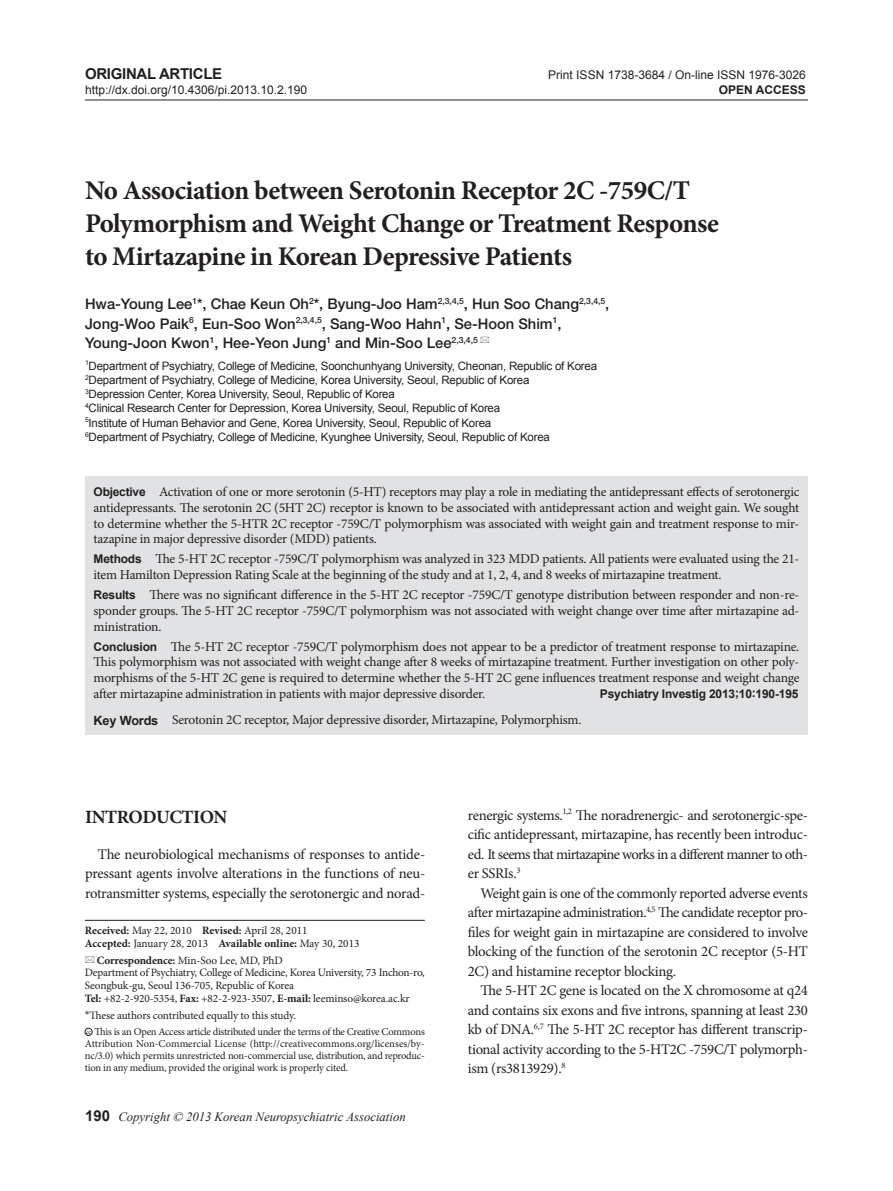
<style>
.page{position:relative;width:893px;height:1191px;background:#fff}
.page>*{position:absolute;margin:0;border:0;box-sizing:border-box;transform-origin:0 0}
.t1{font:700 27px/33px "Minion Pro";letter-spacing:-.02em;color:#231f20}
.t2{font:700 18.75px "Minion Pro";letter-spacing:-.02em;color:#231f20}
.t3{font:700 15px "Arial";letter-spacing:-.02em;color:#231f20}
.t4{font:14.7px/19.5px "Minion Pro";letter-spacing:-.025em;color:#231f20;text-align:justify}
.t5{font:500 14.7px/19.5px "Helvetica Neue LT Std";color:#231f20}
.t6{font:13.5px/15.8px "Minion Pro";letter-spacing:-.015em;color:#231f20;text-align:justify}
.t7{font:italic 12.75px "Times New Roman";color:#231f20}
.t8{font:12px "Arial";color:#231f20}
.t9{font:700 12px "Arial";letter-spacing:-.015em;color:#231f20}
.t10{font:11.55px/14.2px "Arial";letter-spacing:-.02em;color:#231f20}
.t11{font:11.25px/12.8px "Minion Pro";letter-spacing:-.015em;color:#231f20}
.t12{font:10.5px/12px "Minion Pro";letter-spacing:-.015em;color:#231f20;text-align:justify}
.s1{font-family:"Arial";font-weight:700;font-size:12px}
.s2{font-family:"Arial";font-weight:700;font-size:12.75px;color:#e1e2e4}
.s3{font-family:"Arial";font-weight:700;font-size:12.75px}
.s4{font-weight:700}
.s5{font-family:"Century Gothic"}
.s6{font-family:"Arial";font-weight:700;font-style:normal;font-size:15px}
</style>
<div class="page">
<div style="left:85px;top:476px;width:723px;height:259px;background:#e1e2e4"></div>
<hr style="left:85px;top:920px;width:340px;height:1px;background:#231f20">
<div style="left:85px;top:1028px;width:7px;height:7px;border:1px solid #231f20;border-radius:50%"></div>
<hr style="left:85px;top:100px;width:723px;height:1px;background:#231f20">
<p class="t3" style="left:85px;top:64px;width:139px">ORIGINAL ARTICLE</p>
<p class="t8" style="left:548px;top:67px;width:259px">Print ISSN 1738-3684 / On-line ISSN 1976-3026</p>
<p class="t8" style="left:85px;top:82px;width:224px">http://dx.doi.org/10.4306/pi.2013.10.2.190</p>
<p class="t9" style="left:719px;top:82px;width:88px">OPEN ACCESS</p>
<h1 class="t1" style="left:85px;top:173px;width:635px">No Association between Serotonin Receptor 2C -759C/T<br>Polymorphism and Weight Change or Treatment Response to Mirtazapine in Korean Depressive Patients</h1>
<p class="t5" style="left:85px;top:294px;width:526px">Hwa-Young Lee<sup>1</sup>*, Chae Keun Oh<sup>2</sup>*, Byung-Joo Ham<sup>2,3,4,5</sup>, Hun Soo Chang<sup>2,3,4,5</sup>,<br>Jong-Woo Paik<sup>6</sup>, Eun-Soo Won<sup>2,3,4,5</sup>, Sang-Woo Hahn<sup>1</sup>, Se-Hoon Shim<sup>1</sup>,<br>Young-Joon Kwon<sup>1</sup>, Hee-Yeon Jung<sup>1</sup> and Min-Soo Lee<sup>2,3,4,5</sup></p>
<p class="t10" style="left:85px;top:358px;width:514px"><sup>1</sup>Department of Psychiatry, College of Medicine, Soonchunhyang University, Cheonan, Republic of Korea <sup>2</sup>Department of Psychiatry, College of Medicine, Korea University, Seoul, Republic of Korea<br><sup>3</sup>Depression Center, Korea University, Seoul, Republic of Korea<br><sup>4</sup>Clinical Research Center for Depression, Korea University, Seoul, Republic of Korea<br><sup>5</sup>Institute of Human Behavior and Gene, Korea University, Seoul, Republic of Korea<br><sup>6</sup>Department of Psychiatry, College of Medicine, Kyunghee University, Seoul, Republic of Korea</p>
<p class="t6" style="left:94px;top:484px;width:707px"><span class="s1">Objective</span><span class="s2">aa</span>Activation of one or more serotonin (5-HT) receptors may play a role in mediating the antidepressant effects of serotonergic antidepressants. The serotonin 2C (5HT 2C) receptor is known to be associated with antidepressant action and weight gain. We sought to determine whether the 5-HTR 2C receptor -759C/T polymorphism was associated with weight gain and treatment response to mir&shy;tazapine in major depressive disorder (MDD) patients.</p>
<p class="t6" style="left:94px;top:551px;width:707px"><span class="s1">Methods</span><span class="s2">aa</span>The 5-HT 2C receptor -759C/T polymorphism was analyzed in 323 MDD patients. All patients were evaluated using the 21- item Hamilton Depression Rating Scale at the beginning of the study and at 1, 2, 4, and 8 weeks of mirtazapine treatment.</p>
<p class="t6" style="left:94px;top:587px;width:707px"><span class="s1">Results</span><span class="s2">aa</span>There was no significant difference in the 5-HT 2C receptor -759C/T genotype distribution between responder and non-re&shy;sponder groups. The 5-HT 2C receptor -759C/T polymorphism was not associated with weight change over time after mirtazapine ad&shy;ministration.</p>
<p class="t6" style="left:94px;top:638px;width:707px"><span class="s1">Conclusion</span><span class="s2">aa</span>The 5-HT 2C receptor -759C/T polymorphism does not appear to be a predictor of treatment response to mirtazapine.<br>This polymorphism was not associated with weight change after 8 weeks of mirtazapine treatment. Further investigation on other poly&shy;morphisms of the 5-HT 2C gene is required to determine whether the 5-HT 2C gene influences treatment response and weight change after mirtazapine administration in patients with major depressive disorder.</p>
<p class="t9" style="left:600px;top:685px;width:200px">Psychiatry Investig 2013;10:190-195</p>
<p class="t6" style="left:94px;top:712px;width:489px"><span class="s3">Key Words</span><span class="s2">aa</span>Serotonin 2C receptor, Major depressive disorder, Mirtazapine, Polymorphism.</p>
<h2 class="t2" style="left:85px;top:803px;width:144px">INTRODUCTION</h2>
<p class="t4" style="left:85px;top:844px;width:342px;text-indent:13px">The neurobiological mechanisms of responses to antide&shy;pressant agents involve alterations in the functions of neu&shy;rotransmitter systems, especially the serotonergic and norad-</p>
<p class="t11" style="left:85px;top:924px;width:276px"><span class="s4">Received:</span> May 22, 2010 <span class="s4">Revised:</span> April 28, 2011<br><span class="s4">Accepted:</span> January 28, 2013 <span class="s4">Available online:</span> May 30, 2013</p>
<p class="t11" style="left:85px;top:953px;width:341px;text-indent:12px"><span class="s4">Correspondence:</span> Min-Soo Lee, MD, PhD<br>Department of Psychiatry, College of Medicine, Korea University, 73 Inchon-ro, Seongbuk-gu, Seoul 136-705, Republic of Korea<br><span class="s4">Tel:</span> +82-2-920-5354, <span class="s4">Fax:</span> +82-2-923-3507, <span class="s4">E-mail:</span> leeminso@korea.ac.kr</p>
<p class="t11" style="left:85px;top:1009px;width:213px"><span class="s5">*</span>These authors contributed equally to this study.</p>
<p class="t12" style="left:85px;top:1026px;width:342px"><sup>cc</sup> This is an Open Access article distributed under the terms of the Creative Commons Attribution Non-Commercial License (http://creativecommons.org/licenses/by&shy;nc/3.0) which permits unrestricted non-commercial use, distribution, and reproduc&shy;tion in any medium, provided the original work is properly cited.</p>
<p class="t7" style="left:85px;top:1107px;width:322px"><span class="s6">190</span> Copyright © 2013 Korean Neuropsychiatric Association</p>
<p class="t4" style="left:468px;top:805px;width:342px">renergic systems.<sup>1,2</sup> The noradrenergic- and serotonergic-spe&shy;cific antidepressant, mirtazapine, has recently been introduc&shy;ed. It seems that mirtazapine works in a different manner to oth&shy;er SSRIs.<sup>3</sup></p>
<p class="t4" style="left:468px;top:883px;width:342px;text-indent:13px">Weight gain is one of the commonly reported adverse events after mirtazapine administration.<sup>4,5</sup> The candidate receptor pro&shy;files for weight gain in mirtazapine are considered to involve blocking of the function of the serotonin 2C receptor (5-HT 2C) and histamine receptor blocking.</p>
<p class="t4" style="left:468px;top:980px;width:342px;text-indent:13px">The 5-HT 2C gene is located on the X chromosome at q24 and contains six exons and five introns, spanning at least 230 kb of DNA.<sup>6,7</sup> The 5-HT 2C receptor has different transcrip&shy;tional activity according to the 5-HT2C -759C/T polymorph&shy;ism (rs3813929).<sup>8</sup></p>
</div>
